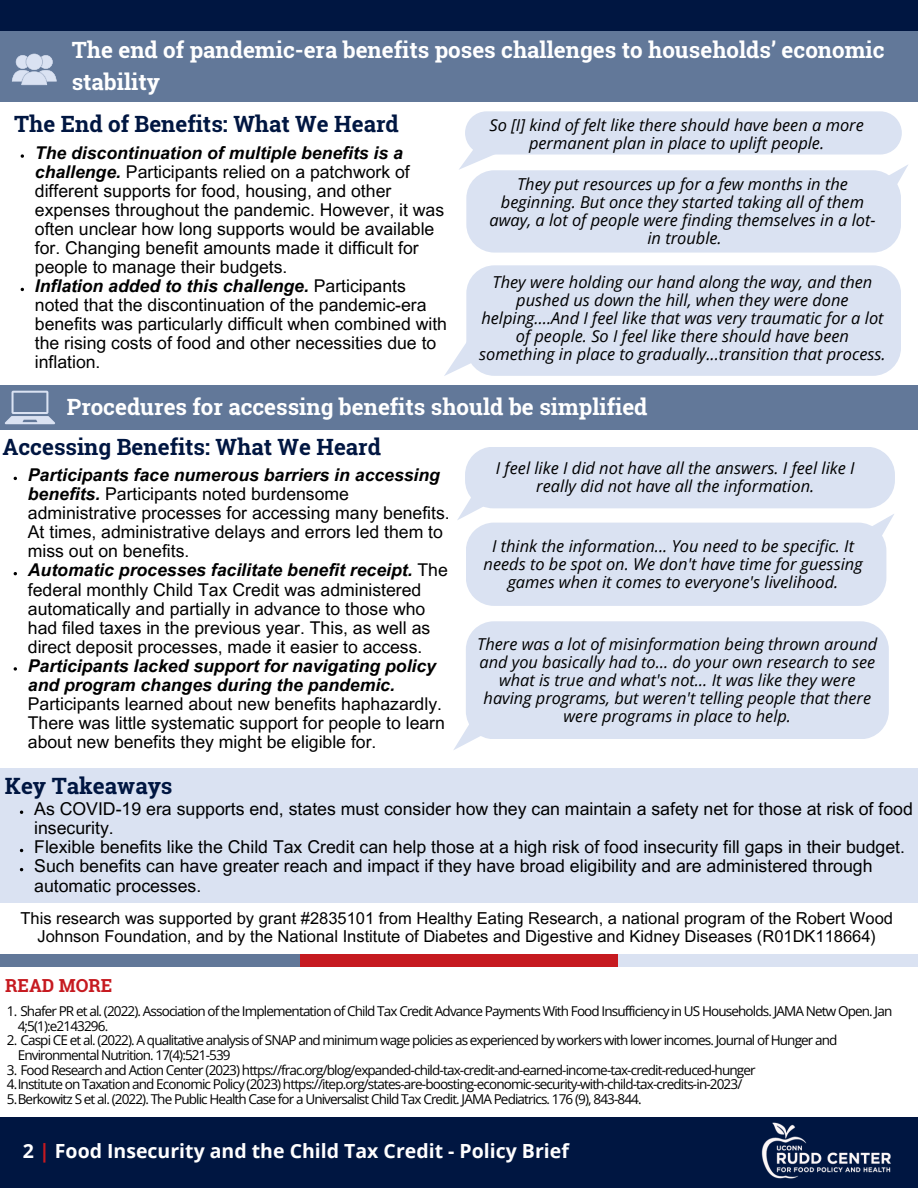
<style>
.page{position:relative;width:918px;height:1188px;background:#fff}
.page>*{position:absolute;margin:0;border:0;box-sizing:border-box;transform-origin:0 0}
.t1{font:700 22.5px "Roboto Slab";color:#001641}
.t2{font:700 22.35px/31.3px "Roboto Slab";color:#fff}
.t3{font:700 22.35px "Roboto Slab";color:#001641}
.t4{font:700 19.5px "Open Sans";color:#fff}
.t5{font:700 18px "Roboto Slab";color:#c61a20}
.t6{font:17.7px/19px "Arial MT Pro";color:#000}
.t7{font:italic 16.5px/18px "Open Sans";color:#000;text-align:center}
.t8{font:16.5px/18px "Arial MT Pro";color:#000;text-align:center}
.t9{font:italic 16.35px/17.9px "Open Sans";color:#000;text-align:center}
.t10{font:13.5px/14.7px "Open Sans";letter-spacing:-.065em;color:#000}
.s1{font-weight:700;font-style:italic}
.s2{color:#c61a20}
</style>
<div class="page">
<div style="left:0;top:0;width:918px;height:36px;background:#001641"></div>
<div style="left:0;top:1117px;width:918px;height:71px;background:#001641"></div>
<img style="left:761px;top:1122px;width:130px;height:57px">
<svg style="left:21px;top:154px;width:3px;height:4px"></svg>
<div style="left:0;top:31px;width:918px;height:71px;background:#627899"></div>
<div style="left:0;top:385px;width:918px;height:45px;background:#627899"></div>
<svg style="left:5px;top:391px;width:50px;height:33px"></svg>
<svg style="left:12px;top:54px;width:45px;height:31px"></svg>
<svg style="left:14px;top:667px;width:3px;height:4px"></svg>
<svg style="left:457px;top:447px;width:438px;height:159px;background:#dee5f3"></svg>
<div style="left:466px;top:170px;width:435px;height:83px;background:#dae2f2;border-radius:28px"></div>
<svg style="left:459px;top:111px;width:449px;height:112px"></svg>
<svg style="left:453px;top:730px;width:21px;height:20px"></svg>
<div style="left:466px;top:621px;width:423px;height:118px;background:#dae2f2"></div>
<svg style="left:444px;top:343px;width:27px;height:33px"></svg>
<div style="left:466px;top:265px;width:435px;height:111px;background:#dae2f2;border-radius:28px"></div>
<div style="left:0;top:768px;width:918px;height:135px;background:#dae2f2"></div>
<div style="left:300px;top:954px;width:320px;height:13px;background:#c61a20"></div>
<div style="left:0;top:954px;width:300px;height:13px;background:#627899"></div>
<div style="left:618px;top:954px;width:300px;height:13px;background:#dae2f2"></div>
<p class="t2" style="left:72px;top:34px;width:814px">The end of pandemic-era benefits poses challenges to households’ economic stability</p>
<p class="t3" style="left:14px;top:109px;width:386px">The End of Benefits: What We Heard</p>
<p class="t6" style="left:35px;top:145px;width:411px"><span class="s1">The discontinuation of multiple benefits is a challenge.</span> Participants relied on a patchwork of different supports for food, housing, and other expenses throughout the pandemic. However, it was often unclear how long supports would be available for. Changing benefit amounts made it difficult for people to manage their budgets.</p>
<p class="t6" style="left:35px;top:279px;width:414px"><span class="s1">Inflation added to this challenge.</span> Participants noted that the discontinuation of the pandemic-era benefits was particularly difficult when combined with the rising costs of food and other necessities due to inflation.</p>
<p class="t7" style="left:489px;top:116px;width:376px">So [I] kind of felt like there should have been a more permanent plan in place to uplift people.</p>
<p class="t7" style="left:489px;top:175px;width:388px">They put resources up for a few months in the beginning. But once they started taking all of them away, a lot of people were finding themselves in a lot-</p>
<p class="t7" style="left:647px;top:228px;width:76px">in trouble.</p>
<p class="t7" style="left:479px;top:272px;width:408px">They were holding our hand along the way, and then pushed us down the hill, when they were done helping….And I feel like that was very traumatic for a lot of people. So I feel like there should have been something in place to gradually...transition that process.</p>
<p class="t2" style="left:67px;top:391px;width:582px">Procedures for accessing benefits should be simplified</p>
<p class="t3" style="left:2px;top:432px;width:380px">Accessing Benefits: What We Heard</p>
<p class="t6" style="left:28px;top:468px;width:423px"><span class="s1">Participants face numerous barriers in accessing benefits.</span> Participants noted burdensome administrative processes for accessing many benefits.<br>At times, administrative delays and errors led them to miss out on benefits.</p>
<p class="t6" style="left:28px;top:563px;width:421px"><span class="s1">Automatic processes facilitate benefit receipt.</span> The federal monthly Child Tax Credit was administered automatically and partially in advance to those who had filed taxes in the previous year. This, as well as direct deposit processes, made it easier to access.</p>
<p class="t6" style="left:28px;top:658px;width:419px"><span class="s1">Participants lacked support for navigating policy and program changes during the pandemic.<br></span>Participants learned about new benefits haphazardly.<br>There was little systematic support for people to learn about new benefits they might be eligible for.</p>
<p class="t7" style="left:496px;top:459px;width:360px">I feel like I did not have all the answers. I feel like I really did not have all the information.</p>
<p class="t7" style="left:484px;top:537px;width:381px">I think the information... You need to be specific. It needs to be spot on. We don't have time for guessing games when it comes to everyone's livelihood.</p>
<p class="t9" style="left:477px;top:635px;width:402px">There was a lot of misinformation being thrown around and you basically had to… do your own research to see what is true and what's not… It was like they were having programs, but weren't telling people that there were programs in place to help.</p>
<p class="t1" style="left:5px;top:771px;width:169px">Key Takeaways</p>
<p class="t6" style="left:34px;top:801px;width:880px">As COVID-19 era supports end, states must consider how they can maintain a safety net for those at risk of food insecurity.</p>
<p class="t6" style="left:34px;top:840px;width:872px">Flexible benefits like the Child Tax Credit can help those at a high risk of food insecurity fill gaps in their budget.</p>
<p class="t6" style="left:34px;top:859px;width:840px">Such benefits can have greater reach and impact if they have broad eligibility and are administered through automatic processes.</p>
<p class="t8" style="left:21px;top:911px;width:874px">This research was supported by grant #2835101 from Healthy Eating Research, a national program of the Robert Wood<br>Johnson Foundation, and by the National Institute of Diabetes and Digestive and Kidney Diseases (R01DK118664)</p>
<p class="t5" style="left:5px;top:973px;width:109px">READ MORE</p>
<p class="t10" style="left:18px;top:1003px;width:876px;text-indent:-11px">1. Shafer PR et al. (2022). Association of the Implementation of Child Tax Credit Advance Payments With Food Insufficiency in US Households. JAMA Netw Open. Jan<br>4;5(1):e2143296.</p>
<p class="t10" style="left:18px;top:1033px;width:821px;text-indent:-11px">2. Caspi CE et al. (2022). A qualitative analysis of SNAP and minimum wage policies as experienced by workers with lower incomes. Journal of Hunger and<br>Environmental Nutrition. 17(4):521-539</p>
<p class="t10" style="left:7px;top:1062px;width:750px">3. Food Research and Action Center (2023) https://frac.org/blog/expanded-child-tax-credit-and-earned-income-tax-credit-reduced-hunger</p>
<p class="t10" style="left:7px;top:1077px;width:737px">4.Institute on Taxation and Economic Policy (2023) https://itep.org/states-are-boosting-economic-security-with-child-tax-credits-in-2023/</p>
<p class="t10" style="left:7px;top:1092px;width:636px">5.Berkowitz S et al. (2022). The Public Health Case for a Universalist Child Tax Credit. JAMA Pediatrics. 176 (9), 843-844.</p>
<p class="t4" style="left:23px;top:1137px;width:548px">2 <span class="s2">|</span> Food Insecurity and the Child Tax Credit - Policy Brief</p>
</div>
